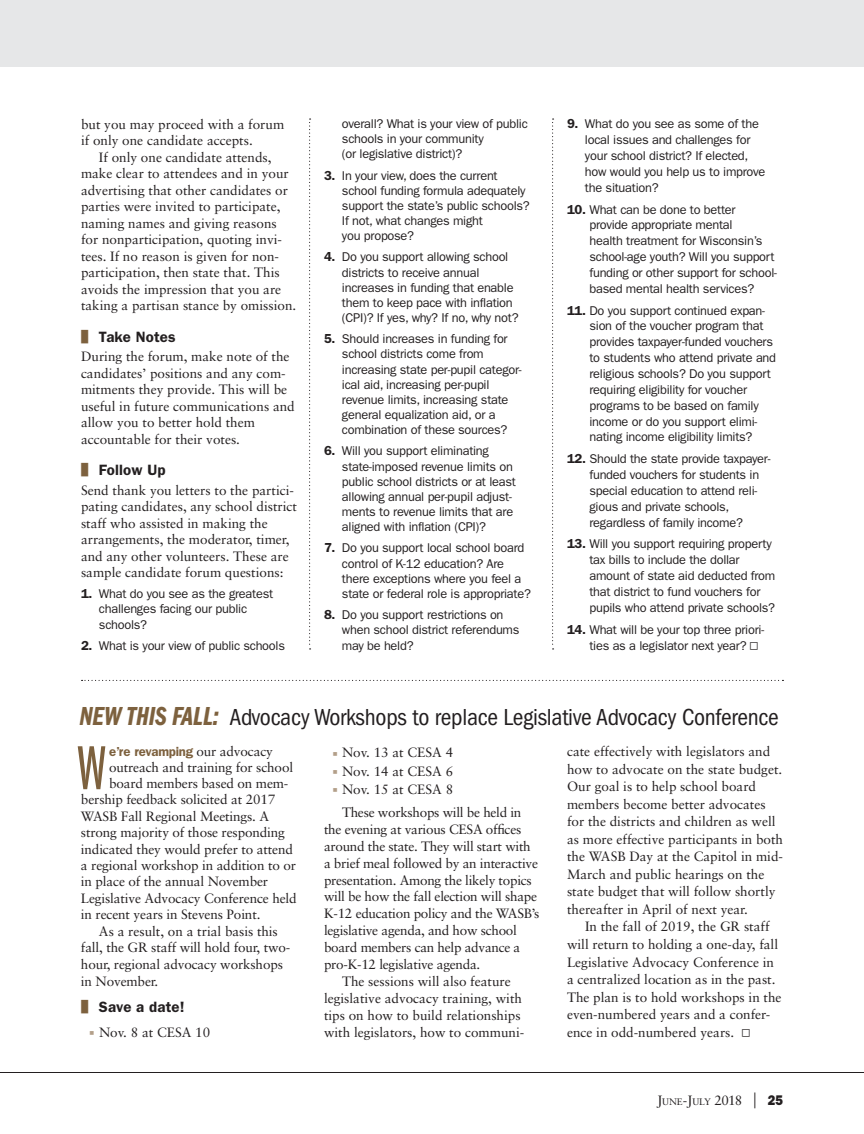
<style>
.page{position:relative;width:864px;height:1134px;background:#fff}
.page>*{position:absolute;margin:0;border:0;box-sizing:border-box;transform-origin:0 0}
.t1{font:64.35px "Franklin Gothic Book X Cmpr";color:#7d613e}
.t2{font:condensed 24px "Franklin Gothic";letter-spacing:-.01em;color:#231f20}
.t3{font:600 15px "Franklin Gothic";letter-spacing:.01em;color:#231f20}
.t4{font:13.5px/16.5px "Sabon";color:#231f20}
.t5{font:13.5px "Sabon";letter-spacing:-.02em;color:#231f20}
.t6{font:13.5px "Sabon";color:#231f20}
.t7{font:600 13.2px "Franklin Gothic";letter-spacing:-.02em;color:#7d613e}
.t8{font:12.75px/15.1px "Franklin Gothic";letter-spacing:-.02em;color:#231f20}
.s1{font-weight:800;font-size:13.5px;color:#7d613e}
.s2{font-weight:600;font-size:13.2px}
.s3{font-family:"Universal Newswith Comm Pi";font-size:15px}
.s4{font-family:"Franklin Gothic Demi Cmpr Ital";font-stretch:normal;font-size:27px;color:#7d613e}
.s5{font-family:"Sabon";font-weight:400;font-size:13.5px;color:#231f20}
.s6{font-family:"Universal Newswith Comm Pi";font-size:15px;color:#b39f89}
.s7{font-size:9.45px}
.s8{font-size:20.25px}
.s9{font-family:"Franklin Gothic";font-weight:800;font-size:14.1px}
</style>
<div class="page">
<div style="left:0;top:0;width:864px;height:68px;background:#e6e7e8"></div>
<svg style="left:552px;top:118px;width:2px;height:532px"></svg>
<svg style="left:309px;top:118px;width:2px;height:532px"></svg>
<svg style="left:82px;top:680px;width:701px;height:1px"></svg>
<hr style="left:0;top:1072px;width:864px;height:1px;background:#231f20">
<p class="t4" style="left:81px;top:116px;width:205px">but you may proceed with a forum if only one candidate accepts.</p>
<p class="t4" style="left:81px;top:149px;width:217px;text-indent:18px">If only one candidate attends, make clear to attendees and in your advertising that other candidates or parties were invited to participate, naming names and giving reasons for nonparticipation, quoting invi&shy;tees. If no reason is given for non&shy;participation, then state that. This avoids the impression that you are taking a partisan stance by omission.</p>
<p class="t3" style="left:78px;top:328px;width:99px"><span class="s1">|</span> Take Notes</p>
<p class="t4" style="left:81px;top:348px;width:215px">During the forum, make note of the candidates’ positions and any com&shy;mitments they provide. This will be useful in future communications and allow you to better hold them accountable for their votes.</p>
<p class="t3" style="left:78px;top:461px;width:89px"><span class="s1">|</span> Follow Up</p>
<p class="t4" style="left:81px;top:482px;width:217px">Send thank you letters to the partici&shy;pating candidates, any school district staff who assisted in making the arrangements, the moderator, timer, and any other volunteers. These are sample candidate forum questions:</p>
<p class="t8" style="left:99px;top:587px;width:176px;text-indent:-18px"><span class="s2">1.</span> What do you see as the greatest challenges facing our public schools?</p>
<p class="t8" style="left:81px;top:638px;width:206px"><span class="s2">2.</span> What is your view of public schools</p>
<p class="t8" style="left:342px;top:116px;width:187px">overall? What is your view of public schools in your community<br>(or legislative district)?</p>
<p class="t8" style="left:342px;top:168px;width:189px;text-indent:-18px"><span class="s2">3.</span> In your view, does the current school funding formula adequately support the state’s public schools?<br>If not, what changes might<br>you propose?</p>
<p class="t8" style="left:342px;top:250px;width:178px;text-indent:-18px"><span class="s2">4.</span> Do you support allowing school districts to receive annual increases in funding that enable them to keep pace with inflation (CPI)? If yes, why? If no, why not?</p>
<p class="t8" style="left:342px;top:331px;width:181px;text-indent:-18px"><span class="s2">5.</span> Should increases in funding for school districts come from increasing state per-pupil categor&shy;ical aid, increasing per-pupil revenue limits, increasing state general equalization aid, or a combination of these sources?</p>
<p class="t8" style="left:342px;top:444px;width:175px;text-indent:-18px"><span class="s2">6.</span> Will you support eliminating state-imposed revenue limits on public school districts or at least allowing annual per-pupil adjust&shy;ments to revenue limits that are aligned with inflation (CPI)?</p>
<p class="t8" style="left:342px;top:541px;width:190px;text-indent:-18px"><span class="s2">7.</span> Do you support local school board control of K-12 education? Are there exceptions where you feel a state or federal role is appropriate?</p>
<p class="t8" style="left:342px;top:607px;width:179px;text-indent:-18px"><span class="s2">8.</span> Do you support restrictions on when school district referendums may be held?</p>
<p class="t8" style="left:585px;top:116px;width:182px;line-height:15.9px;text-indent:-18px"><span class="s2">9.</span> What do you see as some of the local issues and challenges for your school district? If elected, how would you help us to improve the situation?</p>
<p class="t8" style="left:589px;top:201px;width:189px;line-height:15.9px;text-indent:-22px"><span class="s2">10.</span> What can be done to better provide appropriate mental<br>health treatment for Wisconsin’s school-age youth? Will you support funding or other support for school&shy;based mental health services?</p>
<p class="t8" style="left:589px;top:302px;width:188px;line-height:15.9px;text-indent:-22px"><span class="s2">11.</span> Do you support continued expan&shy;sion of the voucher program that provides taxpayer-funded vouchers to students who attend private and religious schools? Do you support requiring eligibility for voucher programs to be based on family income or do you support elimi&shy;nating income eligibility limits?</p>
<p class="t8" style="left:589px;top:451px;width:183px;line-height:15.9px;text-indent:-22px"><span class="s2">12.</span> Should the state provide taxpayer&shy;funded vouchers for students in special education to attend reli&shy;gious and private schools, regardless of family income?</p>
<p class="t8" style="left:589px;top:536px;width:187px;line-height:15.9px;text-indent:-22px"><span class="s2">13.</span> Will you support requiring property tax bills to include the dollar amount of state aid deducted from that district to fund vouchers for pupils who attend private schools?</p>
<p class="t8" style="left:589px;top:621px;width:176px;line-height:15.9px;text-indent:-22px"><span class="s2">14.</span> What will be your top three priori&shy;ties as a legislator next year? <span class="s3">N</span></p>
<h2 class="t2" style="left:80px;top:704px;width:701px"><span class="s4">NEW THIS FALL:</span> Advocacy Workshops to replace Legislative Advocacy Conference</h2>
<h1 class="t1" style="left:77px;top:735px;width:30px">W</h1>
<p class="t7" style="left:109px;top:744px;width:166px">e’re revamping <span class="s5">our advocacy</span></p>
<p class="t4" style="left:109px;top:759px;width:186px">outreach and training for school</p>
<p class="t4" style="left:109px;top:775px;width:181px">board members based on mem-</p>
<p class="t4" style="left:81px;top:791px;width:196px">bership feedback solicited at 2017</p>
<p class="t4" style="left:81px;top:808px;width:190px">WASB Fall Regional Meetings. A</p>
<p class="t4" style="left:81px;top:824px;width:205px">strong majority of those responding</p>
<p class="t4" style="left:81px;top:840px;width:213px">indicated they would prefer to attend</p>
<p class="t4" style="left:81px;top:857px;width:217px">a regional workshop in addition to or</p>
<p class="t4" style="left:81px;top:873px;width:189px">in place of the annual November</p>
<p class="t4" style="left:81px;top:890px;width:217px">Legislative Advocacy Conference held</p>
<p class="t4" style="left:81px;top:906px;width:181px">in recent years in Stevens Point.</p>
<p class="t4" style="left:99px;top:923px;width:180px">As a result, on a trial basis this</p>
<p class="t4" style="left:81px;top:939px;width:211px">fall, the GR staff will hold four, two-</p>
<p class="t4" style="left:81px;top:956px;width:204px">hour, regional advocacy workshops</p>
<p class="t4" style="left:81px;top:973px;width:79px">in November.</p>
<p class="t3" style="left:78px;top:998px;width:108px"><span class="s1">|</span> Save a date!</p>
<p class="t4" style="left:90px;top:1024px;width:122px"><span class="s6">b</span> Nov. 8 at CESA 10</p>
<p class="t4" style="left:333px;top:743px;width:122px;line-height:18.5px;text-align:justify"><span class="s6">b</span> Nov. 13 at CESA 4 <span class="s6">b</span> Nov. 14 at CESA 6 <span class="s6">b</span> Nov. 15 at CESA 8</p>
<p class="t5" style="left:342px;top:804px;width:181px">These workshops will be held in</p>
<p class="t5" style="left:324px;top:821px;width:199px">the evening at various CESA offices</p>
<p class="t5" style="left:324px;top:838px;width:208px">around the state. They will start with</p>
<p class="t5" style="left:324px;top:855px;width:216px">a brief meal followed by an interactive</p>
<p class="t5" style="left:324px;top:872px;width:209px">presentation. Among the likely topics</p>
<p class="t5" style="left:324px;top:889px;width:215px">will be how the fall election will shape</p>
<p class="t5" style="left:324px;top:906px;width:217px">K-12 education policy and the WASB’s</p>
<p class="t5" style="left:324px;top:923px;width:194px">legislative agenda, and how school</p>
<p class="t5" style="left:324px;top:939px;width:198px">board members can help advance a</p>
<p class="t5" style="left:324px;top:956px;width:158px">pro-K-12 legislative agenda.</p>
<p class="t4" style="left:342px;top:973px;width:170px">The sessions will also feature</p>
<p class="t4" style="left:324px;top:990px;width:200px">legislative advocacy training, with</p>
<p class="t4" style="left:324px;top:1007px;width:198px">tips on how to build relationships</p>
<p class="t4" style="left:324px;top:1024px;width:202px">with legislators, how to communi-</p>
<p class="t4" style="left:567px;top:743px;width:217px;line-height:17.5px">cate effectively with legislators and how to advocate on the state budget.<br>Our goal is to help school board members become better advocates for the districts and children as well as more effective participants in both the WASB Day at the Capitol in mid-March and public hearings on the state budget that will follow shortly thereafter in April of next year.</p>
<p class="t4" style="left:567px;top:918px;width:216px;line-height:17.5px;text-indent:18px">In the fall of 2019, the GR staff will return to holding a one-day, fall Legislative Advocacy Conference in a centralized location as in the past.<br>The plan is to hold workshops in the even-numbered years and a confer&shy;ence in odd-numbered years. <span class="s3">N</span></p>
<p class="t6" style="left:657px;top:1093px;width:127px">J<span class="s7">UNE</span>-J<span class="s7">ULY</span> 2018 <span class="s8">|</span> <span class="s9">25</span></p>
</div>
